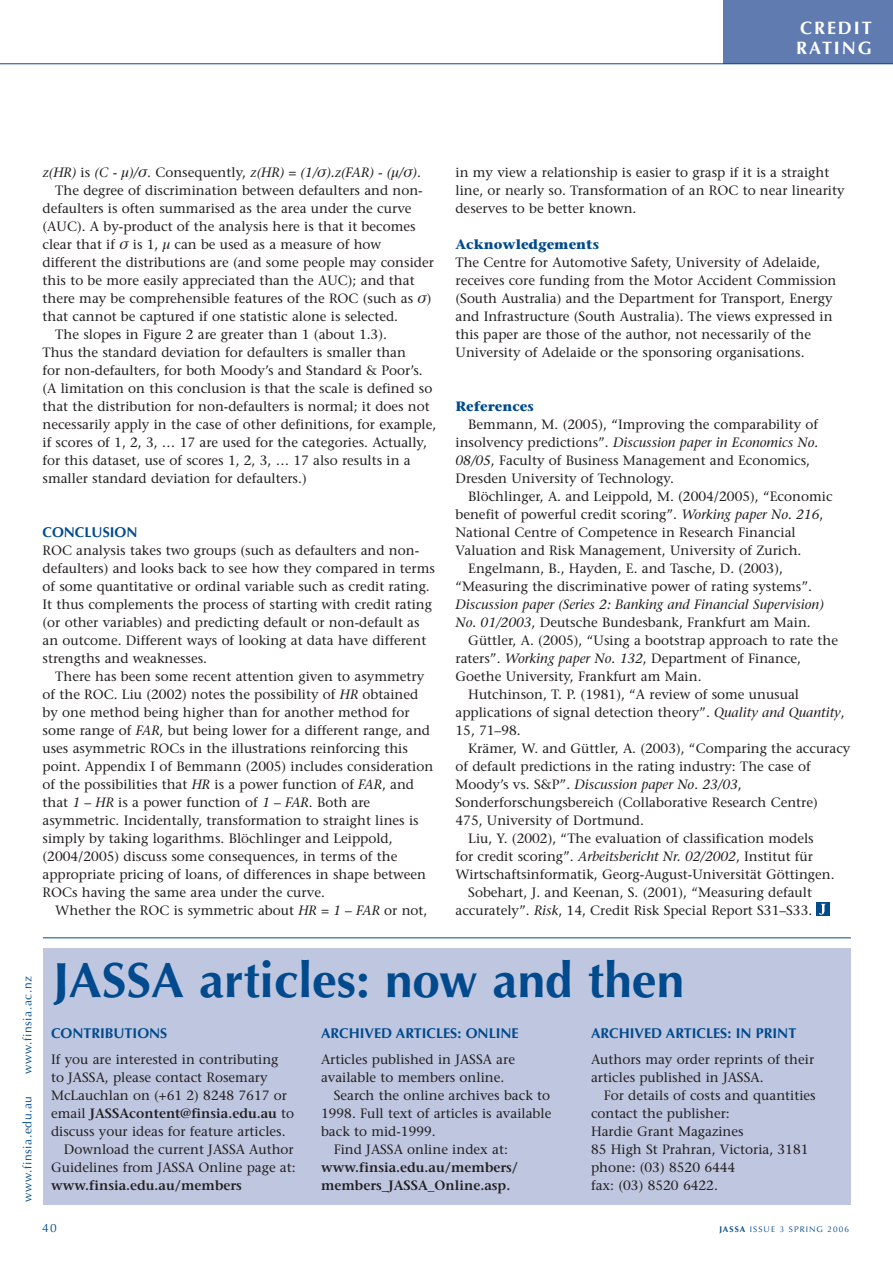
<style>
.page{position:relative;width:893px;height:1263px;background:#fff}
.page>*{position:absolute;margin:0;border:0;box-sizing:border-box;transform-origin:0 0}
.t1{font:700 49.5px "Optima";color:#004a8d}
.t2{font:700 18px/19.5px "Optima";letter-spacing:.105em;color:#fff}
.t3{font:700 14.25px "Optima";color:#004a8d}
.t4{font:13.5px/18px "Stone Serif";color:#231f20}
.t5{font:italic 13.5px "Stone Serif";color:#231f20}
.t6{font:600 13.5px/18px "Stone Serif";color:#231f20}
.t7{font:700 13.5px "Stone Serif";color:#004a8d}
.t8{font:12px "Optima";letter-spacing:.05em;color:#004a8d}
.t9{font:8.25px "Optima";letter-spacing:.125em;color:#004a8d}
.s1{font-style:normal}
.s2{font-family:"Times Ten Greek Inclined";font-style:normal;font-size:16.5px}
.s3{font-family:"Times Ten Greek Inclined";font-size:16.5px}
.s4{font-style:italic}
.s5{font-weight:400}
.s6{font-weight:700}
</style>
<div class="page">
<svg style="left:817px;top:903px;width:12px;height:12px"></svg>
<div style="left:723px;top:0;width:170px;height:64px;background:#5f7bb0"></div>
<hr style="left:0;top:63px;width:893px;height:1px;background:#004a8d">
<hr style="left:43px;top:937px;width:808px;height:1px;background:#004a8d">
<div style="left:43px;top:948px;width:807px;height:256px;background:#bfc7e0"></div>
<h2 class="t2" style="left:796px;top:19px;width:77px">CREDIT<br>RATING</h2>
<p class="t5" style="left:43px;top:165px;width:380px">z(HR) <span class="s1">is</span> (C - µ)/<span class="s2">σ</span><span class="s1">. Consequently,</span> z(HR) = (1/<span class="s2">σ</span>).z(FAR) - (µ/<span class="s2">σ</span>)<span class="s1">.</span></p>
<p class="t4" style="left:55px;top:182px;width:369px">The degree of discrimination between defaulters and non-</p>
<p class="t4" style="left:43px;top:200px;width:371px">defaulters is often summarised as the area under the curve</p>
<p class="t4" style="left:43px;top:218px;width:375px">(AUC). A by-product of the analysis here is that it becomes</p>
<p class="t4" style="left:43px;top:236px;width:340px">clear that if <span class="s3">σ</span> is 1, <span class="s4">µ</span> can be used as a measure of how</p>
<p class="t4" style="left:43px;top:254px;width:393px">different the distributions are (and some people may consider</p>
<p class="t4" style="left:43px;top:272px;width:374px">this to be more easily appreciated than the AUC); and that</p>
<p class="t4" style="left:43px;top:290px;width:390px">there may be comprehensible features of the ROC (such as <span class="s3">σ</span>)</p>
<p class="t4" style="left:43px;top:308px;width:357px">that cannot be captured if one statistic alone is selected.</p>
<p class="t4" style="left:55px;top:326px;width:333px">The slopes in Figure 2 are greater than 1 (about 1.3).</p>
<p class="t4" style="left:43px;top:344px;width:365px">Thus the standard deviation for defaulters is smaller than</p>
<p class="t4" style="left:43px;top:362px;width:382px">for non-defaulters, for both Moody’s and Standard &amp; Poor’s.</p>
<p class="t4" style="left:43px;top:380px;width:391px">(A limitation on this conclusion is that the scale is defined so</p>
<p class="t4" style="left:43px;top:398px;width:389px">that the distribution for non-defaulters is normal; it does not</p>
<p class="t4" style="left:43px;top:416px;width:395px">necessarily apply in the case of other definitions, for example,</p>
<p class="t4" style="left:43px;top:434px;width:386px">if scores of 1, 2, 3, … 17 are used for the categories. Actually,</p>
<p class="t4" style="left:43px;top:452px;width:370px">for this dataset, use of scores 1, 2, 3, … 17 also results in a</p>
<p class="t4" style="left:43px;top:470px;width:266px">smaller standard deviation for defaulters.)</p>
<p class="t3" style="left:43px;top:524px;width:97px">CONCLUSION</p>
<p class="t4" style="left:43px;top:542px;width:394px">ROC analysis takes two groups (such as defaulters and non&shy;defaulters) and looks back to see how they compared in terms of some quantitative or ordinal variable such as credit rating.<br>It thus complements the process of starting with credit rating (or other variables) and predicting default or non-default as an outcome. Different ways of looking at data have different strengths and weaknesses.</p>
<p class="t4" style="left:43px;top:668px;width:392px;text-indent:13px">There has been some recent attention given to asymmetry of the ROC. Liu (2002) notes the possibility of <span class="s4">HR</span> obtained by one method being higher than for another method for some range of <span class="s4">FAR</span>, but being lower for a different range, and uses asymmetric ROCs in the illustrations reinforcing this point. Appendix I of Bemmann (2005) includes consideration of the possibilities that <span class="s4">HR</span> is a power function of <span class="s4">FAR</span>, and that <span class="s4">1 – HR</span> is a power function of <span class="s4">1 – FAR</span>. Both are asymmetric. Incidentally, transformation to straight lines is simply by taking logarithms. Blöchlinger and Leippold, (2004/2005) discuss some consequences, in terms of the appropriate pricing of loans, of differences in shape between ROCs having the same area under the curve.</p>
<p class="t4" style="left:55px;top:902px;width:374px">Whether the ROC is symmetric about <span class="s4">HR = 1 – FAR</span> or not,</p>
<p class="t4" style="left:455px;top:164px;width:391px">in my view a relationship is easier to grasp if it is a straight line, or nearly so. Transformation of an ROC to near linearity deserves to be better known.</p>
<p class="t7" style="left:455px;top:236px;width:145px">Acknowledgements</p>
<p class="t4" style="left:455px;top:254px;width:382px">The Centre for Automotive Safety, University of Adelaide, receives core funding from the Motor Accident Commission (South Australia) and the Department for Transport, Energy and Infrastructure (South Australia). The views expressed in this paper are those of the author, not necessarily of the University of Adelaide or the sponsoring organisations.</p>
<p class="t7" style="left:455px;top:398px;width:80px">References</p>
<p class="t4" style="left:455px;top:416px;width:364px;text-indent:13px">Bemmann, M. (2005), “Improving the comparability of insolvency predictions”. <span class="s4">Discussion paper in Economics No.<br>08/05</span>, Faculty of Business Management and Economics, Dresden University of Technology.</p>
<p class="t4" style="left:468px;top:488px;width:366px">Blöchlinger, A. and Leippold, M. (2004/2005), “Economic</p>
<p class="t4" style="left:455px;top:506px;width:369px">benefit of powerful credit scoring”. <span class="s4">Working paper No. 216</span>,</p>
<p class="t4" style="left:455px;top:524px;width:342px">National Centre of Competence in Research Financial</p>
<p class="t4" style="left:455px;top:542px;width:347px">Valuation and Risk Management, University of Zurich.</p>
<p class="t4" style="left:468px;top:560px;width:316px">Engelmann, B., Hayden, E. and Tasche, D. (2003),</p>
<p class="t4" style="left:455px;top:578px;width:358px">“Measuring the discriminative power of rating systems”.</p>
<p class="t5" style="left:455px;top:597px;width:370px">Discussion paper (Series 2: Banking and Financial Supervision)</p>
<p class="t4" style="left:455px;top:614px;width:357px"><span class="s4">No. 01/2003</span>, Deutsche Bundesbank, Frankfurt am Main.</p>
<p class="t4" style="left:468px;top:632px;width:371px">Güttler, A. (2005), “Using a bootstrap approach to rate the</p>
<p class="t4" style="left:455px;top:650px;width:347px">raters”. <span class="s4">Working paper No. 132</span>, Department of Finance,</p>
<p class="t4" style="left:455px;top:668px;width:248px">Goethe University, Frankfurt am Main.</p>
<p class="t4" style="left:468px;top:686px;width:332px">Hutchinson, T. P. (1981), “A review of some unusual</p>
<p class="t4" style="left:455px;top:704px;width:391px">applications of signal detection theory”. <span class="s4">Quality and Quantity</span>,</p>
<p class="t4" style="left:455px;top:722px;width:67px">15, 71–98.</p>
<p class="t4" style="left:468px;top:740px;width:384px">Krämer, W. and Güttler, A. (2003), “Comparing the accuracy</p>
<p class="t4" style="left:455px;top:758px;width:357px">of default predictions in the rating industry: The case of</p>
<p class="t5" style="left:455px;top:777px;width:288px"><span class="s1">Moody’s vs. S&amp;P”.</span> Discussion paper No. 23/03<span class="s1">,</span></p>
<p class="t4" style="left:455px;top:794px;width:364px">Sonderforschungsbereich (Collaborative Research Centre)</p>
<p class="t4" style="left:455px;top:812px;width:190px">475, University of Dortmund.</p>
<p class="t4" style="left:468px;top:830px;width:347px">Liu, Y. (2002), “The evaluation of classification models</p>
<p class="t4" style="left:455px;top:848px;width:359px">for credit scoring”. <span class="s4">Arbeitsbericht Nr. 02/2002</span>, Institut für</p>
<p class="t4" style="left:455px;top:866px;width:381px">Wirtschaftsinformatik, Georg-August-Universität Göttingen.</p>
<p class="t4" style="left:468px;top:884px;width:345px">Sobehart, J. and Keenan, S. (2001), “Measuring default</p>
<p class="t4" style="left:455px;top:902px;width:358px">accurately”. <span class="s4">Risk</span>, 14, Credit Risk Special Report S31–S33.</p>
<p class="t8" style="left:21px;top:1074px;width:100px;rotate:-90deg">www.finsia.ac.nz</p>
<p class="t8" style="left:21px;top:1202px;width:108px;rotate:-90deg">www.finsia.edu.au</p>
<h1 class="t1" style="left:53px;top:951px;width:632px">JASSA articles: now and then</h1>
<p class="t3" style="left:51px;top:1025px;width:118px">CONTRIBUTIONS</p>
<p class="t4" style="left:51px;top:1051px;width:229px">If you are interested in contributing</p>
<p class="t4" style="left:51px;top:1069px;width:218px">to JASSA, please contact Rosemary</p>
<p class="t4" style="left:51px;top:1087px;width:237px">McLauchlan on (+61 2) 8248 7617 or</p>
<p class="t6" style="left:51px;top:1104px;width:245px"><span class="s5">email</span> JASSAcontent@finsia.edu.au <span class="s5">to</span></p>
<p class="t4" style="left:51px;top:1123px;width:236px">discuss your ideas for feature articles.</p>
<p class="t4" style="left:64px;top:1141px;width:232px">Download the current JASSA Author</p>
<p class="t4" style="left:51px;top:1159px;width:246px">Guidelines from JASSA Online page at:</p>
<p class="t6" style="left:51px;top:1176px;width:192px">www.finsia.edu.au/members</p>
<p class="t3" style="left:321px;top:1025px;width:199px">ARCHIVED ARTICLES: ONLINE</p>
<p class="t4" style="left:321px;top:1051px;width:196px">Articles published in JASSA are</p>
<p class="t4" style="left:321px;top:1069px;width:185px">available to members online.</p>
<p class="t4" style="left:334px;top:1087px;width:218px">Search the online archives back to</p>
<p class="t4" style="left:321px;top:1105px;width:232px">1998. Full text of articles is available</p>
<p class="t4" style="left:321px;top:1123px;width:116px">back to mid-1999.</p>
<p class="t4" style="left:334px;top:1141px;width:176px">Find JASSA online index at:</p>
<p class="t6" style="left:321px;top:1158px;width:199px">www.finsia.edu.au/members/ members_JASSA_Online.asp.</p>
<p class="t3" style="left:591px;top:1025px;width:207px">ARCHIVED ARTICLES: IN PRINT</p>
<p class="t4" style="left:591px;top:1051px;width:225px">Authors may order reprints of their articles published in JASSA.</p>
<p class="t4" style="left:591px;top:1087px;width:226px;text-indent:13px">For details of costs and quantities contact the publisher:<br>Hardie Grant Magazines<br>85 High St Prahran, Victoria, 3181 phone: (03) 8520 6444<br>fax: (03) 8520 6422.</p>
<p class="t8" style="left:42px;top:1221px;width:16px">40</p>
<p class="t9" style="left:719px;top:1225px;width:131px"><span class="s6">JASSA</span> ISSUE 3 SPRING 2006</p>
</div>
